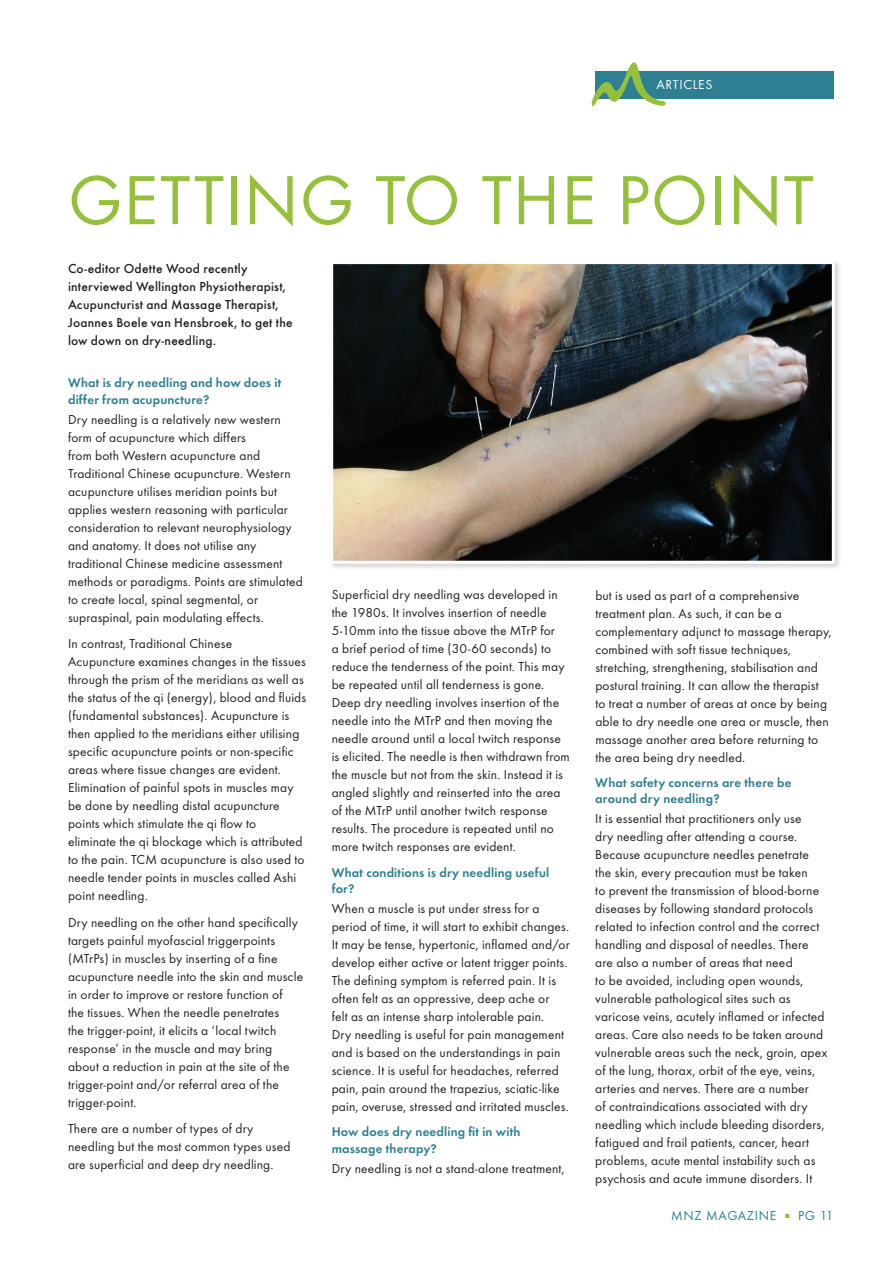
<style>
.page{position:relative;width:893px;height:1263px;background:#fff}
.page>*{position:absolute;margin:0;border:0;box-sizing:border-box;transform-origin:0 0}
.t1{font:72px "Futura T";letter-spacing:.01em;color:#95c03c}
.t2{font:13.5px/18px "Futura T";letter-spacing:.01em;color:#231f20}
.t3{font:500 13.5px/18px "Futura T";letter-spacing:.015em;color:#231f20}
.t4{font:13.5px "Futura T";letter-spacing:.05em;color:#2e7f91}
.t5{font:13.5px "Futura T";letter-spacing:.05em;color:#fff}
.t6{font:600 13.05px/16.5px "Futura T";letter-spacing:.015em;color:#2e7f91}
</style>
<div class="page">
<div style="left:595px;top:71px;width:238px;height:27px;background:#2e7f91"></div>
<svg style="left:591px;top:62px;width:75px;height:43px"></svg>
<div style="left:328px;top:259px;width:515px;height:312px;background:#231f20;opacity:.2"></div>
<img style="left:334px;top:265px;width:497px;height:295px">
<div style="left:330px;top:261px;width:505px;height:303px;border:3px solid #fff"></div>
<p class="t5" style="left:657px;top:77px;width:57px">ARTICLES</p>
<h1 class="t1" style="left:68px;top:158px;width:747px">GETTING TO THE POINT</h1>
<p class="t3" style="left:68px;top:259px;width:226px">Co-editor Odette Wood recently interviewed Wellington Physiotherapist, Acupuncturist and Massage Therapist, Joannes Boele van Hensbroek, to get the low down on dry-needling.</p>
<p class="t6" style="left:68px;top:374px;width:215px">What is dry needling and how does it differ from acupuncture?</p>
<p class="t2" style="left:68px;top:410px;width:236px">Dry needling is a relatively new western form of acupuncture which differs<br>from both Western acupuncture and Traditional Chinese acupuncture. Western acupuncture utilises meridian points but applies western reasoning with particular consideration to relevant neurophysiology and anatomy. It does not utilise any traditional Chinese medicine assessment methods or paradigms. Points are stimulated to create local, spinal segmental, or supraspinal, pain modulating effects.</p>
<p class="t2" style="left:68px;top:634px;width:240px">In contrast, Traditional Chinese<br>Acupuncture examines changes in the tissues through the prism of the meridians as well as the status of the qi (energy), blood and fluids (fundamental substances). Acupuncture is then applied to the meridians either utilising specific acupuncture points or non-specific areas where tissue changes are evident.<br>Elimination of painful spots in muscles may be done by needling distal acupuncture points which stimulate the qi flow to eliminate the qi blockage which is attributed to the pain. TCM acupuncture is also used to needle tender points in muscles called Ashi point needling.</p>
<p class="t2" style="left:68px;top:913px;width:237px">Dry needling on the other hand specifically targets painful myofascial triggerpoints (MTrPs) in muscles by inserting of a fine acupuncture needle into the skin and muscle in order to improve or restore function of<br>the tissues. When the needle penetrates<br>the trigger-point, it elicits a ‘local twitch response’ in the muscle and may bring about a reduction in pain at the site of the trigger-point and/or referral area of the trigger-point.</p>
<p class="t2" style="left:68px;top:1119px;width:224px">There are a number of types of dry needling but the most common types used are superficial and deep dry needling.</p>
<p class="t2" style="left:332px;top:586px;width:240px">Superficial dry needling was developed in the 1980s. It involves insertion of needle 5-10mm into the tissue above the MTrP for<br>a brief period of time (30-60 seconds) to reduce the tenderness of the point. This may be repeated until all tenderness is gone.<br>Deep dry needling involves insertion of the needle into the MTrP and then moving the needle around until a local twitch response is elicited. The needle is then withdrawn from the muscle but not from the skin. Instead it is angled slightly and reinserted into the area of the MTrP until another twitch response results. The procedure is repeated until no more twitch responses are evident.</p>
<p class="t6" style="left:332px;top:864px;width:219px">What conditions is dry needling useful for?</p>
<p class="t2" style="left:332px;top:900px;width:240px">When a muscle is put under stress for a period of time, it will start to exhibit changes.<br>It may be tense, hypertonic, inflamed and/or develop either active or latent trigger points.<br>The defining symptom is referred pain. It is often felt as an oppressive, deep ache or<br>felt as an intense sharp intolerable pain.<br>Dry needling is useful for pain management and is based on the understandings in pain science. It is useful for headaches, referred pain, pain around the trapezius, sciatic-like pain, overuse, stressed and irritated muscles.</p>
<p class="t6" style="left:332px;top:1123px;width:190px">How does dry needling fit in with massage therapy?</p>
<p class="t2" style="left:332px;top:1159px;width:234px">Dry needling is not a stand-alone treatment,</p>
<p class="t2" style="left:595px;top:586px;width:238px">but is used as part of a comprehensive treatment plan. As such, it can be a complementary adjunct to massage therapy, combined with soft tissue techniques, stretching, strengthening, stabilisation and postural training. It can allow the therapist to treat a number of areas at once by being able to dry needle one area or muscle, then massage another area before returning to the area being dry needled.</p>
<p class="t6" style="left:595px;top:774px;width:198px">What safety concerns are there be around dry needling?</p>
<p class="t2" style="left:595px;top:810px;width:234px">It is essential that practitioners only use<br>dry needling after attending a course.<br>Because acupuncture needles penetrate the skin, every precaution must be taken<br>to prevent the transmission of blood-borne diseases by following standard protocols related to infection control and the correct handling and disposal of needles. There are also a number of areas that need<br>to be avoided, including open wounds, vulnerable pathological sites such as varicose veins, acutely inflamed or infected areas. Care also needs to be taken around vulnerable areas such the neck, groin, apex of the lung, thorax, orbit of the eye, veins, arteries and nerves. There are a number<br>of contraindications associated with dry needling which include bleeding disorders, fatigued and frail patients, cancer, heart problems, acute mental instability such as psychosis and acute immune disorders. It</p>
<p class="t4" style="left:671px;top:1208px;width:107px">MNZ MAGAZINE</p>
<p class="t4" style="left:785px;top:1208px;width:50px"><sup>■</sup> PG 11</p>
</div>
